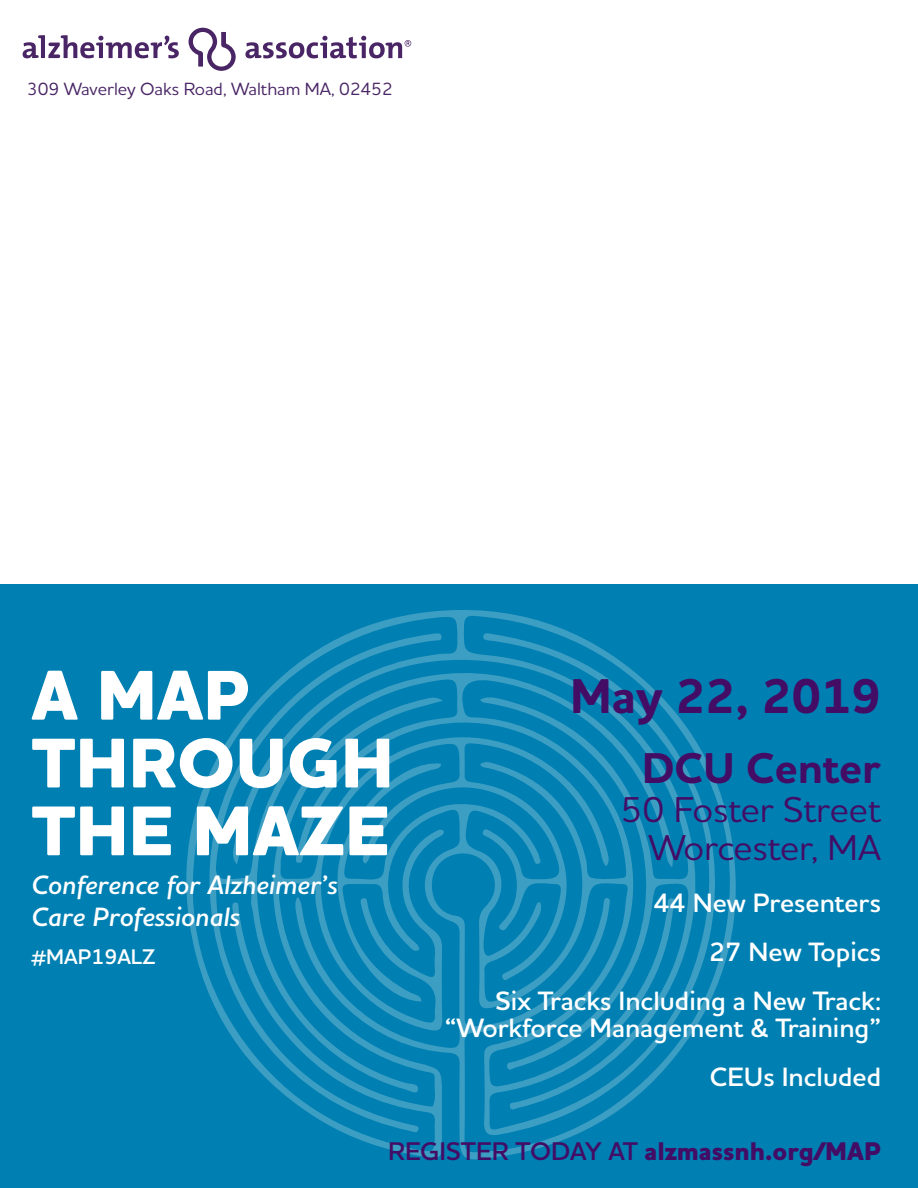
<style>
.page{position:relative;width:918px;height:1188px;background:#fff}
.page>*{position:absolute;margin:0;border:0;box-sizing:border-box;transform-origin:0 0}
.t1{font:800 71.55px/67.8px "Houschka Alt Pro";color:#fff}
.t2{font:700 49.8px "Houschka Alt Pro";color:#430d66}
.t3{font:700 43.8px "Houschka Alt Pro";color:#430d66}
.t4{font:500 36.6px/38.4px "Houschka Alt Pro";color:#430d66;text-align:right}
.t5{font:600 27px/48.9px "Houschka Alt Pro";color:#fff;text-align:right}
.t6{font:italic 600 27px/32.4px "Houschka Alt Pro";color:#fff}
.t7{font:800 26.1px "Houschka Alt Pro";color:#430d66}
.t8{font:600 21.6px "Houschka Alt Pro";color:#fff}
.t9{font:500 18px "Houschka Alt Pro";color:#492565}
.s1{font-weight:600}
</style>
<div class="page">
<svg style="left:189px;top:28px;width:47px;height:43px"></svg>
<svg style="left:23px;top:35px;width:156px;height:23px"></svg>
<svg style="left:245px;top:36px;width:166px;height:22px"></svg>
<div style="left:0;top:585px;width:918px;height:603px;background:#0080b2"></div>
<svg style="left:186px;top:610px;width:550px;height:550px"></svg>
<p class="t9" style="left:27px;top:81px;width:367px">309 Waverley Oaks Road, Waltham MA, 02452</p>
<h1 class="t1" style="left:32px;top:667px;width:364px">A MAP<br>THROUGH<br>THE MAZE</h1>
<p class="t6" style="left:32px;top:870px;width:308px">Conference for Alzheimer’s<br>Care Professionals</p>
<p class="t8" style="left:32px;top:949px;width:125px">#MAP19ALZ</p>
<h2 class="t2" style="left:570px;top:674px;width:312px">May 22, 2019</h2>
<h3 class="t3" style="left:642px;top:749px;width:240px">DCU Center</h3>
<h3 class="t4" style="left:621px;top:792px;width:262px">50 Foster Street<br>Worcester, MA</h3>
<p class="t5" style="left:496px;top:881px;width:387px">44 New Presenters<br>27 New Topics<br>Six Tracks Including a New Track:</p>
<p class="t5" style="left:445px;top:1006px;width:438px">“Workforce Management &amp; Training”<br>CEUs Included</p>
<p class="t7" style="left:388px;top:1140px;width:495px"><span class="s1">REGISTER TODAY AT</span> alzmassnh.org/MAP</p>
</div>
